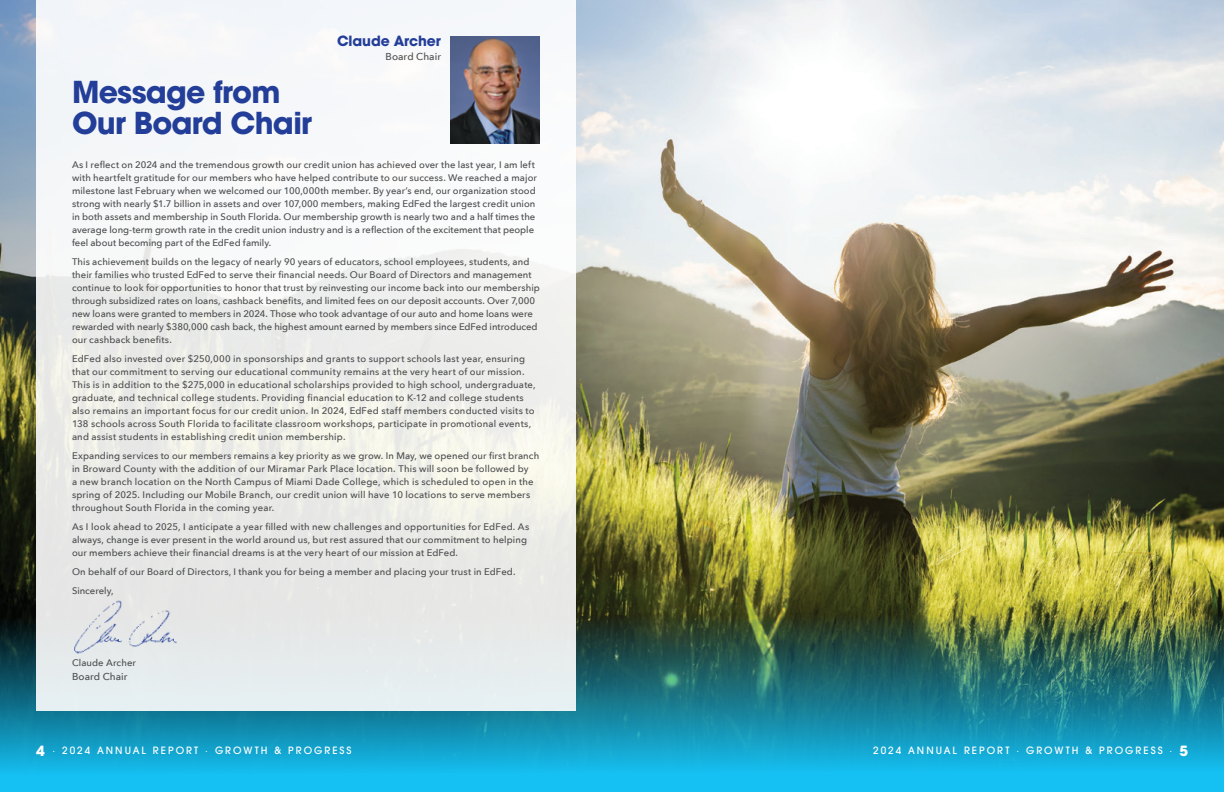
<style>
.page{position:relative;width:1224px;height:792px;background:#fff}
.page>*{position:absolute;margin:0;border:0;box-sizing:border-box;transform-origin:0 0}
.t1{font:700 30px/31px "ITC Avant Garde Pro";letter-spacing:-.025em;color:#233e98}
.t2{font:700 14px "ITC Avant Garde Pro";letter-spacing:-.005em;color:#233e98}
.t3{font:500 10px "ITC Avant Garde Pro";letter-spacing:.2em;color:#fff}
.t4{font:500 10px "Avenir Next";letter-spacing:.005em;color:#4b4c4d}
.t5{font:500 9.5px/13px "Avenir Next";letter-spacing:.01em;color:#4b4c4d}
.s1{font-weight:700;font-size:14px}
</style>
<div class="page">
<img style="left:0;top:0;width:1224px;height:567px">
<img style="left:0;top:567px;width:1224px;height:225px">
<div style="left:36px;top:0;width:540px;height:711px;background:linear-gradient(to right,#edefef,#f2f3f1)"></div>
<img style="left:450px;top:36px;width:90px;height:108px">
<img style="left:72px;top:599px;width:112px;height:56px">
<p class="t2" style="left:337px;top:32px;width:105px">Claude Archer</p>
<p class="t4" style="left:386px;top:48px;width:57px">Board Chair</p>
<h2 class="t1" style="left:72px;top:76px;width:242px">Message from<br>Our Board Chair</h2>
<p class="t5" style="left:72px;top:158px;width:466px">As I reflect on 2024 and the tremendous growth our credit union has achieved over the last year, I am left with heartfelt gratitude for our members who have helped contribute to our success. We reached a major milestone last February when we welcomed our 100,000th member. By year’s end, our organization stood strong with nearly $1.7 billion in assets and over 107,000 members, making EdFed the largest credit union in both assets and membership in South Florida. Our membership growth is nearly two and a half times the average long-term growth rate in the credit union industry and is a reflection of the excitement that people feel about becoming part of the EdFed family.</p>
<p class="t5" style="left:72px;top:255px;width:469px">This achievement builds on the legacy of nearly 90 years of educators, school employees, students, and their families who trusted EdFed to serve their financial needs. Our Board of Directors and management continue to look for opportunities to honor that trust by reinvesting our income back into our membership through subsidized rates on loans, cashback benefits, and limited fees on our deposit accounts. Over 7,000 new loans were granted to members in 2024. Those who took advantage of our auto and home loans were rewarded with nearly $380,000 cash back, the highest amount earned by members since EdFed introduced our cashback benefits.</p>
<p class="t5" style="left:72px;top:352px;width:465px">EdFed also invested over $250,000 in sponsorships and grants to support schools last year, ensuring that our commitment to serving our educational community remains at the very heart of our mission.<br>This is in addition to the $275,000 in educational scholarships provided to high school, undergraduate, graduate, and technical college students. Providing financial education to K-12 and college students also remains an important focus for our credit union. In 2024, EdFed staff members conducted visits to 138 schools across South Florida to facilitate classroom workshops, participate in promotional events, and assist students in establishing credit union membership.</p>
<p class="t5" style="left:72px;top:449px;width:469px">Expanding services to our members remains a key priority as we grow. In May, we opened our first branch in Broward County with the addition of our Miramar Park Place location. This will soon be followed by<br>a new branch location on the North Campus of Miami Dade College, which is scheduled to open in the spring of 2025. Including our Mobile Branch, our credit union will have 10 locations to serve members throughout South Florida in the coming year.</p>
<p class="t5" style="left:72px;top:520px;width:459px">As I look ahead to 2025, I anticipate a year filled with new challenges and opportunities for EdFed. As always, change is ever present in the world around us, but rest assured that our commitment to helping our members achieve their financial dreams is at the very heart of our mission at EdFed.</p>
<p class="t5" style="left:72px;top:565px;width:445px">On behalf of our Board of Directors, I thank you for being a member and placing your trust in EdFed.</p>
<p class="t5" style="left:72px;top:584px;width:43px">Sincerely,</p>
<p class="t5" style="left:72px;top:656px;width:65px">Claude Archer</p>
<p class="t4" style="left:72px;top:668px;width:57px">Board Chair</p>
<p class="t3" style="left:36px;top:744px;width:317px"><span class="s1">4</span> · 2024 ANNUAL REPORT · GROWTH &amp; PROGRESS</p>
<p class="t3" style="left:873px;top:744px;width:316px">2024 ANNUAL REPORT · GROWTH &amp; PROGRESS · <span class="s1">5</span></p>
</div>
